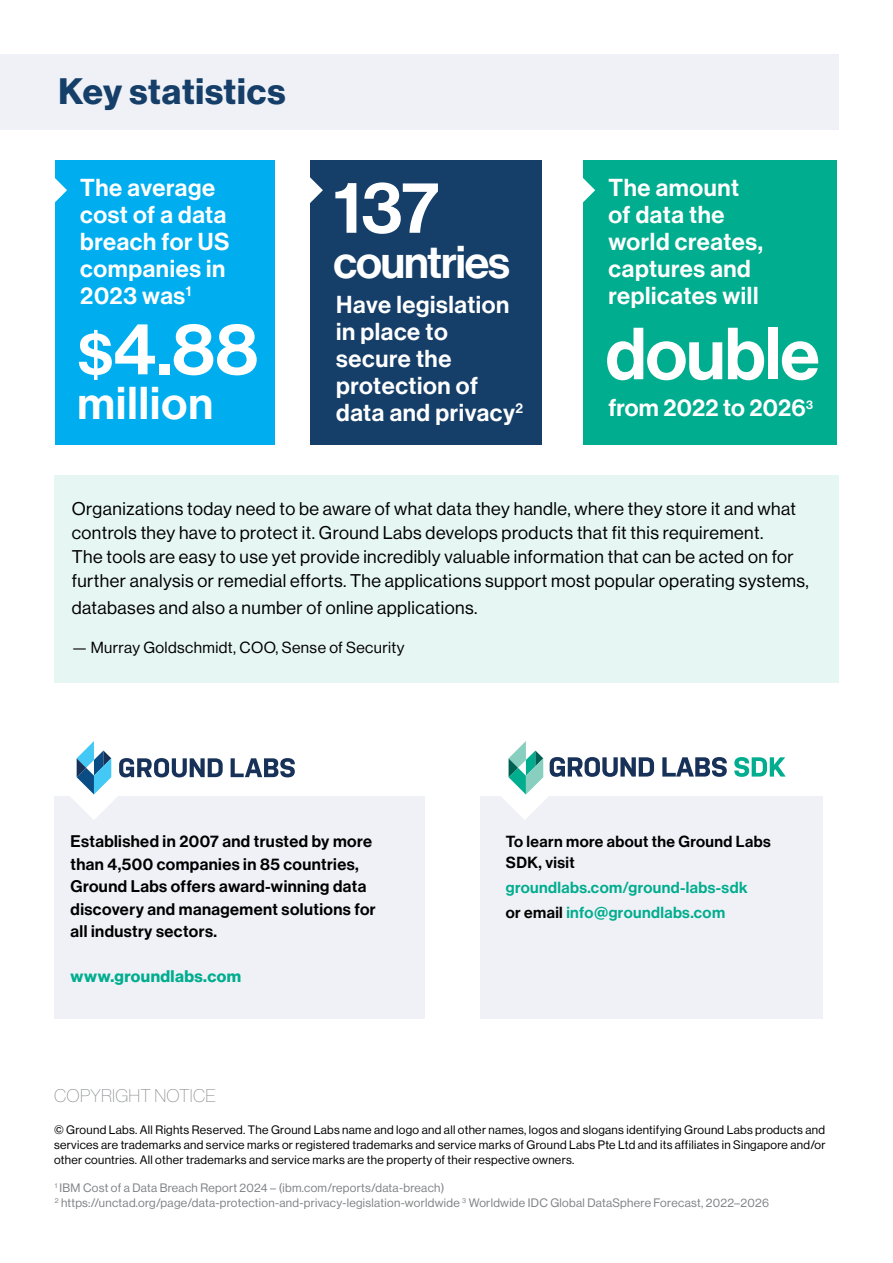
<style>
.page{position:relative;width:893px;height:1263px;background:#fff}
.page>*{position:absolute;margin:0;border:0;box-sizing:border-box;transform-origin:0 0}
.t1{font:72px "N Haas Grotesk DS Pro 65 Md";letter-spacing:-.01em;color:#fff}
.t2{font:45px "N Haas Grotesk DS Pro 65 Md";letter-spacing:-.025em;color:#fff}
.t3{font:45px "N Haas Grotesk DS Pro 65 Md";letter-spacing:.025em;color:#fff}
.t4{font:36px "N Haas Grotesk DS Pro 75 Bd";letter-spacing:.025em;color:#153e68}
.t5{font:24px/27px "N Haas Grotesk DS Pro 65 Md";letter-spacing:.025em;color:#fff}
.t6{font:18px/24px "N Haas Grotesk DS Pro 55 Rg";letter-spacing:.025em;color:#000}
.t7{font:18px "N Haas Grotesk DS Pro 25 Th";letter-spacing:.015em;color:#808285}
.t8{font:16.5px/22.5px "N Haas Grotesk DS Pro 65 Md";letter-spacing:.025em;color:#000}
.t9{font:16.5px "N Haas Grotesk DS Pro 75 Bd";letter-spacing:.025em;color:#00ad8e}
.t10{font:15.75px/25.2px "N Haas Grotesk DS Pro 65 Md";letter-spacing:.025em;color:#00ad8e}
.t11{font:15.75px/21px "N Haas Grotesk DS Pro 65 Md";letter-spacing:.025em;color:#000}
.t12{font:15.75px "N Haas Grotesk DS Pro 55 Rg";letter-spacing:.025em;color:#000}
.t13{font:12px/15px "N Haas Grotesk DS Pro 55 Rg";letter-spacing:.025em;color:#000;text-align:justify}
.t14{font:12px/15px "N Haas Grotesk DS Pro 55 Rg";letter-spacing:.025em;color:#808285}
.s1{font-size:58.5px}
.s2{color:#000}
</style>
<div class="page">
<div style="left:54px;top:796px;width:370px;height:223px;background:#f0f1f7"></div>
<svg style="left:71px;top:741px;width:152px;height:78px"></svg>
<svg style="left:231px;top:758px;width:64px;height:19px"></svg>
<div style="left:55px;top:160px;width:219px;height:285px;background:#00aeef"></div>
<div style="left:311px;top:160px;width:231px;height:285px;background:#153e68"></div>
<div style="left:583px;top:160px;width:253px;height:285px;background:#00ad8e"></div>
<svg style="left:55px;top:178px;width:12px;height:24px"></svg>
<svg style="left:310px;top:160px;width:13px;height:62px"></svg>
<svg style="left:583px;top:178px;width:13px;height:25px"></svg>
<div style="left:0;top:54px;width:839px;height:76px;background:#f0f1f7"></div>
<div style="left:480px;top:796px;width:343px;height:223px;background:#f0f1f7"></div>
<div style="left:55px;top:475px;width:784px;height:207px;background:#e6f6f3"></div>
<svg style="left:662px;top:757px;width:65px;height:20px"></svg>
<svg style="left:734px;top:757px;width:52px;height:20px"></svg>
<svg style="left:501px;top:741px;width:153px;height:79px"></svg>
<h3 class="t4" style="left:59px;top:70px;width:228px">Key statistics</h3>
<h3 class="t5" style="left:80px;top:174px;width:151px">The average cost of a data breach for US companies in<br>2023 was<sup>1</sup></h3>
<h1 class="t1" style="left:78px;top:307px;width:182px"><span class="s1">$</span>4.88</h1>
<h2 class="t3" style="left:78px;top:377px;width:137px">million</h2>
<h1 class="t1" style="left:333px;top:166px;width:108px">137</h1>
<h2 class="t2" style="left:333px;top:236px;width:178px">countries</h2>
<h3 class="t5" style="left:336px;top:292px;width:189px">Have legislation in place to secure the protection of data and privacy<sup>2</sup></h3>
<h3 class="t5" style="left:608px;top:174px;width:156px">The amount of data the world creates, captures and replicates will</h3>
<h1 class="t1" style="left:606px;top:312px;width:215px">double</h1>
<h3 class="t5" style="left:608px;top:394px;width:206px">from 2022 to 2026<sup>3</sup></h3>
<p class="t6" style="left:72px;top:496px;width:739px">Organizations today need to be aware of what data they handle, where they store it and what controls they have to protect it. Ground Labs develops products that fit this requirement.<br>The tools are easy to use yet provide incredibly valuable information that can be acted on for further analysis or remedial efforts. The applications support most popular operating systems,</p>
<p class="t6" style="left:72px;top:595px;width:407px">databases and also a number of online applications.</p>
<p class="t12" style="left:72px;top:639px;width:334px">— Murray Goldschmidt, COO, Sense of Security</p>
<p class="t8" style="left:71px;top:831px;width:307px">Established in 2007 and trusted by more than 4,500 companies in 85 countries, Ground Labs offers award-winning data discovery and management solutions for all industry sectors.</p>
<p class="t9" style="left:71px;top:967px;width:172px">www.groundlabs.com</p>
<p class="t11" style="left:506px;top:831px;width:266px">To learn more about the Ground Labs<br>SDK, visit</p>
<p class="t10" style="left:506px;top:875px;width:243px">groundlabs.com/ground-labs-sdk <span class="s2">or email</span> info@groundlabs.com</p>
<p class="t7" style="left:54px;top:1085px;width:163px">COPYRIGHT NOTICE</p>
<p class="t13" style="left:54px;top:1122px;width:773px">© Ground Labs. All Rights Reserved. The Ground Labs name and logo and all other names, logos and slogans identifying Ground Labs products and services are trademarks and service marks or registered trademarks and service marks of Ground Labs Pte Ltd and its affiliates in Singapore and/or other countries. All other trademarks and service marks are the property of their respective owners.</p>
<p class="t14" style="left:55px;top:1181px;width:716px"><sup>1</sup> IBM Cost of a Data Breach Report 2024 – (ibm.com/reports/data-breach)<br><sup>2</sup> https://unctad.org/page/data-protection-and-privacy-legislation-worldwide <sup>3</sup> Worldwide IDC Global DataSphere Forecast, 2022–2026</p>
</div>
